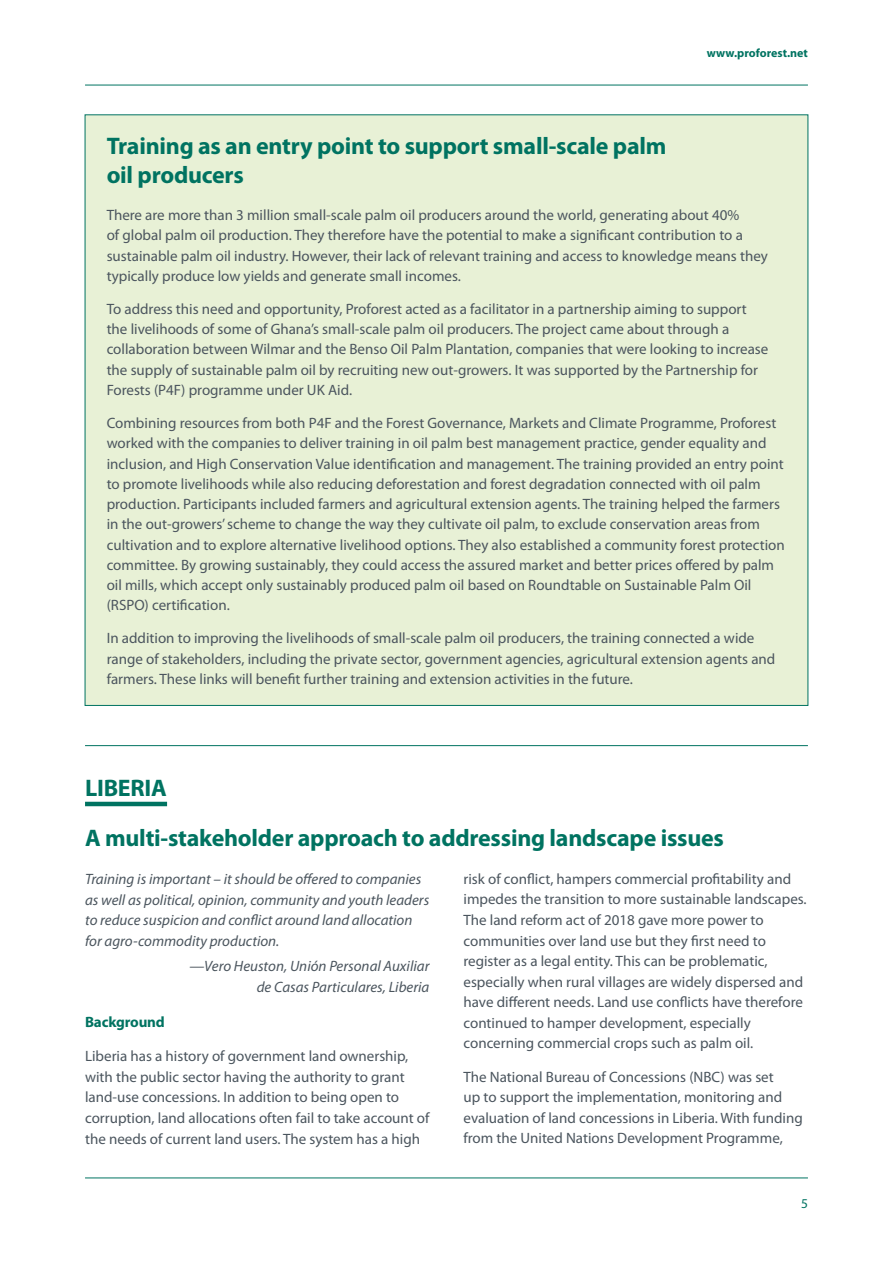
<style>
.page{position:relative;width:893px;height:1263px;background:#fff}
.page>*{position:absolute;margin:0;border:0;box-sizing:border-box;transform-origin:0 0}
.t1{font:700 24px/28.5px "Myriad Pro";letter-spacing:-.01em;color:#007361}
.t2{font:15px/20.2px "Myriad Pro";color:#4b555e}
.t3{font:italic 15px/20.7px "Myriad Pro";color:#4b555e}
.t4{font:700 15px "Myriad Pro";letter-spacing:-.01em;color:#007361}
.t5{font:13.5px "Myriad Pro";color:#007361}
.t6{font:700 12px "Myriad Pro";color:#007361}
</style>
<div class="page">
<hr style="left:85px;top:1177px;width:723px;height:1px;background:#007361">
<hr style="left:85px;top:85px;width:723px;height:1px;background:#007361">
<div style="left:85px;top:115px;width:723px;height:590px;background:#e8f1d6"></div>
<hr style="left:85px;top:802px;width:82px;height:4px;background:#007361">
<hr style="left:85px;top:745px;width:723px;height:1px;background:#007361">
<p class="t6" style="left:707px;top:46px;width:102px">www.proforest.net</p>
<h1 class="t1" style="left:107px;top:132px;width:561px">Training as an entry point to support small-scale palm oil producers</h1>
<p class="t2" style="left:107px;top:205px;width:663px">There are more than 3 million small-scale palm oil producers around the world, generating about 40%<br>of global palm oil production. They therefore have the potential to make a significant contribution to a sustainable palm oil industry. However, their lack of relevant training and access to knowledge means they typically produce low yields and generate small incomes.</p>
<p class="t2" style="left:107px;top:299px;width:663px">To address this need and opportunity, Proforest acted as a facilitator in a partnership aiming to support the livelihoods of some of Ghana’s small-scale palm oil producers. The project came about through a collaboration between Wilmar and the Benso Oil Palm Plantation, companies that were looking to increase the supply of sustainable palm oil by recruiting new out-growers. It was supported by the Partnership for Forests (P4F) programme under UK Aid.</p>
<p class="t2" style="left:107px;top:413px;width:680px">Combining resources from both P4F and the Forest Governance, Markets and Climate Programme, Proforest worked with the companies to deliver training in oil palm best management practice, gender equality and inclusion, and High Conservation Value identification and management. The training provided an entry point to promote livelihoods while also reducing deforestation and forest degradation connected with oil palm production. Participants included farmers and agricultural extension agents. The training helped the farmers in the out-growers’ scheme to change the way they cultivate oil palm, to exclude conservation areas from cultivation and to explore alternative livelihood options. They also established a community forest protection committee. By growing sustainably, they could access the assured market and better prices offered by palm oil mills, which accept only sustainably produced palm oil based on Roundtable on Sustainable Palm Oil (RSPO) certification.</p>
<p class="t2" style="left:107px;top:628px;width:670px">In addition to improving the livelihoods of small-scale palm oil producers, the training connected a wide range of stakeholders, including the private sector, government agencies, agricultural extension agents and farmers. These links will benefit further training and extension activities in the future.</p>
<h1 class="t1" style="left:85px;top:763px;width:640px;line-height:50.1px">LIBERIA<br>A multi-stakeholder approach to addressing landscape issues</h1>
<p class="t3" style="left:85px;top:868px;width:346px">Training is important – it should be offered to companies as well as political, opinion, community and youth leaders to reduce suspicion and conflict around land allocation for agro-commodity production.</p>
<p class="t3" style="left:189px;top:955px;width:241px;text-align:right">—Vero Heuston, Unión Personal Auxiliar de Casas Particulares, Liberia</p>
<p class="t4" style="left:85px;top:1014px;width:81px">Background</p>
<p class="t2" style="left:85px;top:1046px;width:346px;line-height:20.7px">Liberia has a history of government land ownership, with the public sector having the authority to grant land-use concessions. In addition to being open to corruption, land allocations often fail to take account of the needs of current land users. The system has a high</p>
<p class="t2" style="left:463px;top:869px;width:345px">risk of conflict, hampers commercial profitability and impedes the transition to more sustainable landscapes.<br>The land reform act of 2018 gave more power to communities over land use but they first need to register as a legal entity. This can be problematic, especially when rural villages are widely dispersed and have different needs. Land use conflicts have therefore continued to hamper development, especially concerning commercial crops such as palm oil.</p>
<p class="t2" style="left:463px;top:1067px;width:341px">The National Bureau of Concessions (NBC) was set<br>up to support the implementation, monitoring and evaluation of land concessions in Liberia. With funding from the United Nations Development Programme,</p>
<p class="t5" style="left:801px;top:1196px;width:8px">5</p>
</div>
